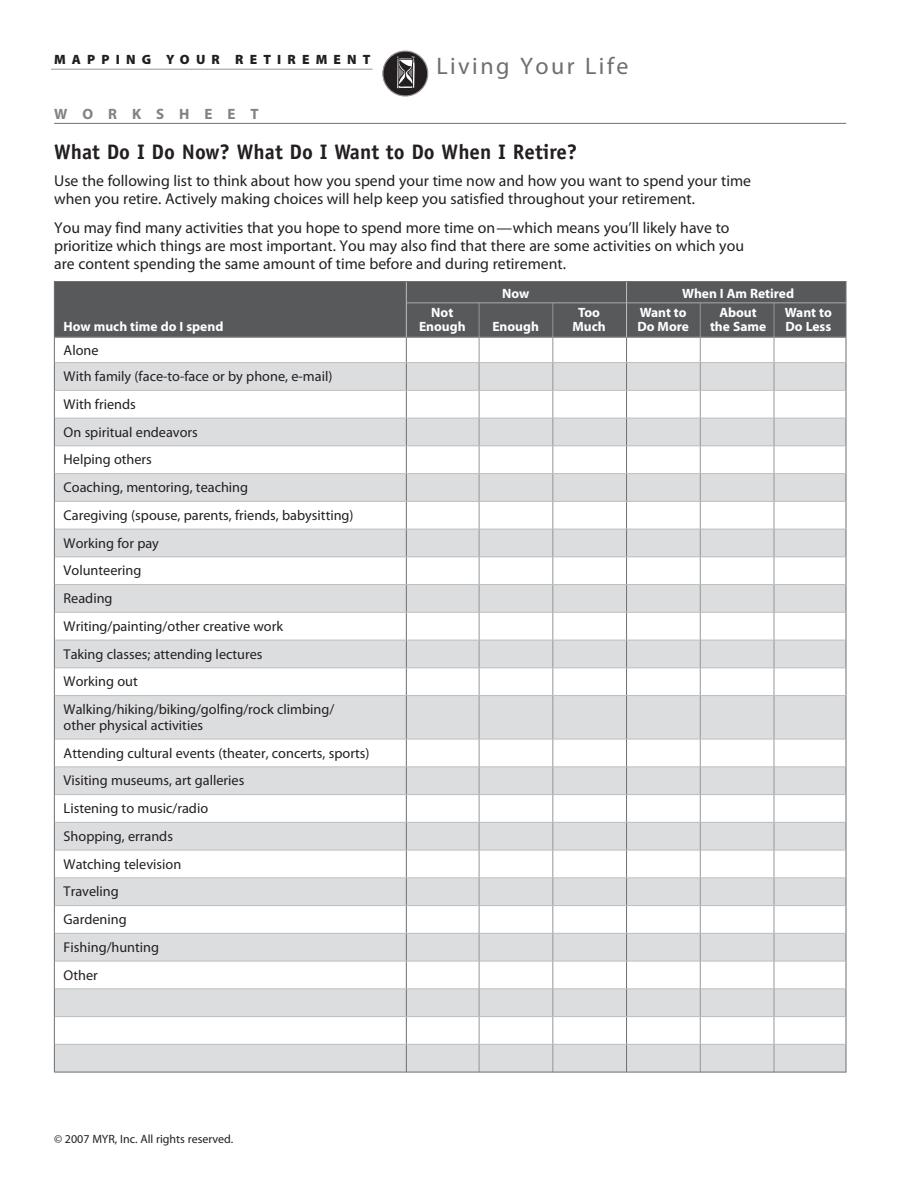
<style>
.page{position:relative;width:918px;height:1188px;background:#fff}
.page>*{position:absolute;margin:0;border:0;box-sizing:border-box;transform-origin:0 0}
.t1{font:24px "Myriad Pro";letter-spacing:.105em;color:#6d6f71}
.t2{font:700 21px "Officina Sans";color:#231f20}
.t3{font:15.75px/18px "Myriad Pro";color:#231f20}
.t4{font:700 15px "Myriad Pro";letter-spacing:1em;color:#808285}
.t5{font:14.25px/27.8px "Myriad Pro";color:#231f20}
.t6{font:700 13.5px "Myriad Pro";color:#fff}
.t7{font:900 13.5px "Myriad Pro";letter-spacing:.46em;color:#231f20}
.t8{font:12px "Myriad Pro";color:#231f20}
</style>
<div class="page">
<svg style="left:382px;top:50px;width:47px;height:47px"></svg>
<hr style="left:51px;top:69px;width:322px;height:1px;background:#949698">
<hr style="left:54px;top:123px;width:792px;height:1px;background:#6d6f71">
<div style="left:54px;top:363px;width:792px;height:27px;background:#dcddde"></div>
<div style="left:54px;top:418px;width:792px;height:28px;background:#dcddde"></div>
<div style="left:54px;top:474px;width:792px;height:27px;background:#dcddde"></div>
<div style="left:54px;top:529px;width:792px;height:28px;background:#dcddde"></div>
<div style="left:54px;top:585px;width:792px;height:27px;background:#dcddde"></div>
<div style="left:54px;top:640px;width:792px;height:28px;background:#dcddde"></div>
<div style="left:54px;top:696px;width:792px;height:43px;background:#dcddde"></div>
<div style="left:54px;top:767px;width:792px;height:27px;background:#dcddde"></div>
<div style="left:54px;top:822px;width:792px;height:28px;background:#dcddde"></div>
<div style="left:54px;top:878px;width:792px;height:28px;background:#dcddde"></div>
<div style="left:54px;top:933px;width:792px;height:28px;background:#dcddde"></div>
<div style="left:54px;top:989px;width:792px;height:28px;background:#dcddde"></div>
<div style="left:54px;top:1044px;width:792px;height:28px;background:#dcddde"></div>
<div style="left:55px;top:282px;width:791px;height:56px;background:#58595b"></div>
<hr style="left:553px;top:303px;width:1px;height:769px;background:#949698">
<hr style="left:479px;top:303px;width:1px;height:769px;background:#949698">
<hr style="left:626px;top:338px;width:1px;height:734px;background:#6d6f71">
<hr style="left:626px;top:281px;width:1px;height:56px;background:#bcbec0">
<hr style="left:700px;top:303px;width:1px;height:769px;background:#949698">
<hr style="left:774px;top:303px;width:1px;height:769px;background:#949698">
<hr style="left:846px;top:281px;width:1px;height:791px;background:#6d6f71">
<hr style="left:406px;top:338px;width:1px;height:734px;background:#6d6f71">
<hr style="left:406px;top:281px;width:1px;height:56px;background:#bcbec0">
<hr style="left:54px;top:281px;width:1px;height:791px;background:#6d6f71">
<hr style="left:54px;top:281px;width:792px;height:1px;background:#6d6f71">
<hr style="left:406px;top:303px;width:440px;height:1px;background:#a7a9ac">
<hr style="left:55px;top:337px;width:791px;height:1px;background:#a7a9ac">
<hr style="left:55px;top:362px;width:791px;height:1px;background:#bcbec0">
<hr style="left:55px;top:390px;width:791px;height:1px;background:#bcbec0">
<hr style="left:55px;top:418px;width:791px;height:1px;background:#bcbec0">
<hr style="left:55px;top:445px;width:791px;height:1px;background:#bcbec0">
<hr style="left:55px;top:473px;width:791px;height:1px;background:#bcbec0">
<hr style="left:55px;top:501px;width:791px;height:1px;background:#bcbec0">
<hr style="left:55px;top:529px;width:791px;height:1px;background:#bcbec0">
<hr style="left:55px;top:556px;width:791px;height:1px;background:#bcbec0">
<hr style="left:55px;top:584px;width:791px;height:1px;background:#bcbec0">
<hr style="left:55px;top:612px;width:791px;height:1px;background:#bcbec0">
<hr style="left:55px;top:640px;width:791px;height:1px;background:#bcbec0">
<hr style="left:55px;top:667px;width:791px;height:1px;background:#bcbec0">
<hr style="left:55px;top:695px;width:791px;height:1px;background:#bcbec0">
<hr style="left:55px;top:739px;width:791px;height:1px;background:#bcbec0">
<hr style="left:55px;top:766px;width:791px;height:1px;background:#bcbec0">
<hr style="left:55px;top:794px;width:791px;height:1px;background:#bcbec0">
<hr style="left:55px;top:822px;width:791px;height:1px;background:#bcbec0">
<hr style="left:55px;top:850px;width:791px;height:1px;background:#bcbec0">
<hr style="left:55px;top:877px;width:791px;height:1px;background:#bcbec0">
<hr style="left:55px;top:905px;width:791px;height:1px;background:#bcbec0">
<hr style="left:55px;top:933px;width:791px;height:1px;background:#bcbec0">
<hr style="left:55px;top:961px;width:791px;height:1px;background:#bcbec0">
<hr style="left:55px;top:988px;width:791px;height:1px;background:#bcbec0">
<hr style="left:55px;top:1016px;width:791px;height:1px;background:#bcbec0">
<hr style="left:55px;top:1044px;width:791px;height:1px;background:#bcbec0">
<hr style="left:55px;top:1072px;width:791px;height:1px;background:#6d6f71">
<p class="t7" style="left:54px;top:54px;width:318px">MAPPING YOUR RETIREMENT</p>
<h1 class="t1" style="left:436px;top:57px;width:194px">Living Your Life</h1>
<p class="t4" style="left:54px;top:109px;width:206px">WORKSHEET</p>
<h2 class="t2" style="left:54px;top:144px;width:525px">What Do I Do Now? What Do I Want to Do When I Retire?</h2>
<p class="t3" style="left:54px;top:174px;width:698px">Use the following list to think about how you spend your time now and how you want to spend your time when you retire. Actively making choices will help keep you satisfied throughout your retirement.</p>
<p class="t3" style="left:54px;top:220px;width:691px">You may find many activities that you hope to spend more time on—which means you’ll likely have to prioritize which things are most important. You may also find that there are some activities on which you are content spending the same amount of time before and during retirement.</p>
<p class="t6" style="left:502px;top:288px;width:29px">Now</p>
<p class="t6" style="left:682px;top:288px;width:114px">When I Am Retired</p>
<p class="t6" style="left:431px;top:307px;width:24px">Not</p>
<p class="t6" style="left:578px;top:307px;width:23px">Too</p>
<p class="t6" style="left:640px;top:307px;width:49px">Want to</p>
<p class="t6" style="left:719px;top:307px;width:39px">About</p>
<p class="t6" style="left:785px;top:307px;width:49px">Want to</p>
<p class="t6" style="left:64px;top:321px;width:161px">How much time do I spend</p>
<p class="t6" style="left:419px;top:321px;width:48px">Enough</p>
<p class="t6" style="left:492px;top:321px;width:48px">Enough</p>
<p class="t6" style="left:572px;top:321px;width:35px">Much</p>
<p class="t6" style="left:637px;top:321px;width:53px">Do More</p>
<p class="t6" style="left:710px;top:321px;width:58px">the Same</p>
<p class="t6" style="left:786px;top:321px;width:47px">Do Less</p>
<p class="t5" style="left:64px;top:338px;width:270px;line-height:26.2px">Alone<br>With family (face-to-face or by phone, e-mail)</p>
<p class="t5" style="left:64px;top:392px;width:292px">With friends<br>On spiritual endeavors<br>Helping others<br>Coaching, mentoring, teaching<br>Caregiving (spouse, parents, friends, babysitting)<br>Working for pay<br>Volunteering<br>Reading<br>Writing/painting/other creative work<br>Taking classes; attending lectures<br>Working out<br>Walking/hiking/biking/golfing/rock climbing/</p>
<p class="t5" style="left:64px;top:713px;width:307px">other physical activities<br>Attending cultural events (theater, concerts, sports)<br>Visiting museums, art galleries<br>Listening to music/radio<br>Shopping, errands<br>Watching television<br>Traveling<br>Gardening<br>Fishing/hunting<br>Other</p>
<p class="t8" style="left:54px;top:1134px;width:181px">© 2007 MYR, Inc. All rights reserved.</p>
</div>
